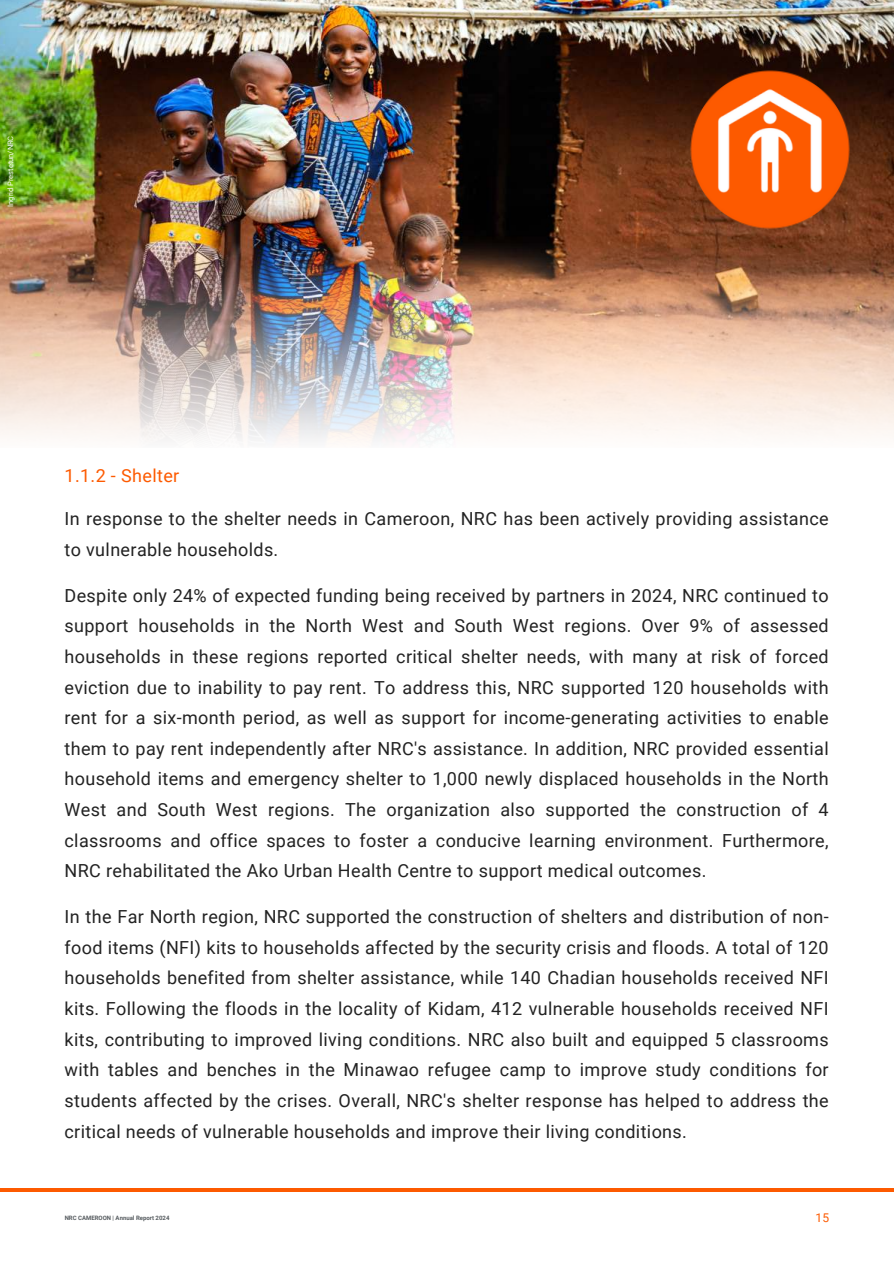
<style>
.page{position:relative;width:894px;height:1264px;background:#fff}
.page>*{position:absolute;margin:0;border:0;box-sizing:border-box;transform-origin:0 0}
.t1{font:18px/30.6px "Roboto";letter-spacing:.02em;color:#222;text-align:justify}
.t2{font:18px "Roboto";letter-spacing:.02em;color:#fd5a00}
.t3{font:12px "Roboto";color:#fd5a00}
.t4{font:7.5px "Roboto";color:#fff}
.t5{font:700 6px "Roboto";color:#555b5f}
</style>
<div class="page">
<hr style="left:0;top:1188px;width:893px;height:3px;background:#fd5a00">
<img style="left:0;top:0;width:893px;height:441px">
<img style="left:683px;top:63px;width:172px;height:172px">
<p class="t4" style="left:5px;top:207px;width:73px;rotate:-90deg">Ingrid Prestetun/NRC</p>
<p class="t2" style="left:64px;top:463px;width:116px">1.1.2 - Shelter</p>
<p class="t1" style="left:64px;top:503px;width:765px">In response to the shelter needs in Cameroon, NRC has been actively providing assistance to vulnerable households.</p>
<p class="t1" style="left:64px;top:579px;width:765px">Despite only 24% of expected funding being received by partners in 2024, NRC continued to support households in the North West and South West regions. Over 9% of assessed households in these regions reported critical shelter needs, with many at risk of forced eviction due to inability to pay rent. To address this, NRC supported 120 households with rent for a six-month period, as well as support for income-generating activities to enable them to pay rent independently after NRC's assistance. In addition, NRC provided essential household items and emergency shelter to 1,000 newly displaced households in the North West and South West regions. The organization also supported the construction of 4 classrooms and office spaces to foster a conducive learning environment. Furthermore, NRC rehabilitated the Ako Urban Health Centre to support medical outcomes.</p>
<p class="t1" style="left:64px;top:900px;width:765px">In the Far North region, NRC supported the construction of shelters and distribution of non&shy;food items (NFI) kits to households affected by the security crisis and floods. A total of 120 households benefited from shelter assistance, while 140 Chadian households received NFI kits. Following the floods in the locality of Kidam, 412 vulnerable households received NFI kits, contributing to improved living conditions. NRC also built and equipped 5 classrooms with tables and benches in the Minawao refugee camp to improve study conditions for students affected by the crises. Overall, NRC's shelter response has helped to address the critical needs of vulnerable households and improve their living conditions.</p>
<p class="t5" style="left:65px;top:1213px;width:106px">NRC CAMEROON | Annual Report 2024</p>
<p class="t3" style="left:815px;top:1209px;width:15px">15</p>
</div>
